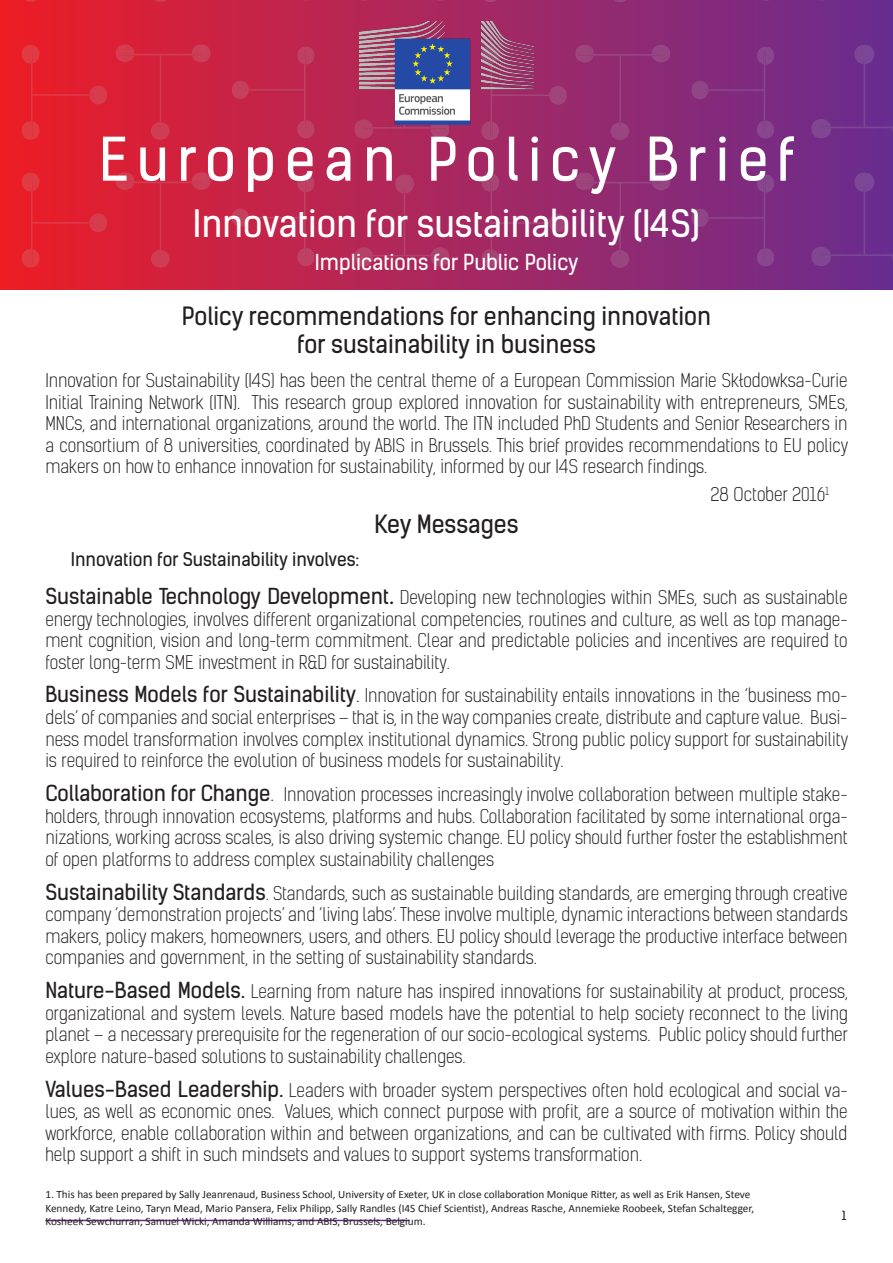
<style>
.page{position:relative;width:893px;height:1263px;background:#fff}
.page>*{position:absolute;margin:0;border:0;box-sizing:border-box;transform-origin:0 0}
.t1{font:57px "Kelson Sans";letter-spacing:.15em;color:#fff}
.t2{font:36px "Kelson Sans";color:#fff}
.t3{font:24px/28.8px "Kelson Sans";color:#231f20;text-align:center}
.t4{font:21px "Kelson Sans";color:#fff}
.t5{font:300 18px/21.6px "Kelson Sans";color:#231f20;text-align:justify}
.t6{font:18px "Kelson Sans";color:#231f20}
.t7{font:12px "Kelson Sans";color:#231f20}
.t8{font:11.25px/13.5px "Calibri";color:#231f20}
.s1{font-weight:400;font-size:21px}
.s2{font-weight:400;font-size:24px}
.s3{font-size:21px}
</style>
<div class="page">
<div style="left:0;top:0;width:893px;height:289px;background:linear-gradient(to right,#ec1e28,#682e91)"></div>
<svg style="left:22px;top:0;width:21px;height:2px"></svg>
<svg style="left:295px;top:0;width:20px;height:1px"></svg>
<svg style="left:355px;top:0;width:18px;height:1px"></svg>
<svg style="left:431px;top:0;width:19px;height:1px"></svg>
<svg style="left:151px;top:0;width:19px;height:2px"></svg>
<svg style="left:482px;top:0;width:20px;height:2px"></svg>
<svg style="left:755px;top:0;width:20px;height:1px"></svg>
<svg style="left:812px;top:0;width:19px;height:1px"></svg>
<svg style="left:611px;top:0;width:19px;height:2px"></svg>
<div style="left:89px;top:86px;width:18px;height:18px;background:#d73c4c;border-radius:9px"></div>
<svg style="left:22px;top:45px;width:71px;height:95px;background:#e3202e"></svg>
<svg style="left:232px;top:46px;width:83px;height:92px;background:#c2274c"></svg>
<svg style="left:354px;top:62px;width:95px;height:77px;background:#b12f5e"></svg>
<div style="left:151px;top:122px;width:19px;height:18px;background:#cf3d54;border-radius:9px"></div>
<svg style="left:116px;top:44px;width:95px;height:83px;background:#d3233d"></svg>
<div style="left:549px;top:86px;width:18px;height:19px;background:#9f457b;border-radius:9px"></div>
<svg style="left:481px;top:45px;width:72px;height:95px;background:#9d2c69"></svg>
<svg style="left:691px;top:47px;width:83px;height:92px;background:#822d7e"></svg>
<div style="left:854px;top:45px;width:20px;height:19px;background:#7a4795;border-radius:10px"></div>
<svg style="left:811px;top:60px;width:82px;height:78px;background:#6e2e8b"></svg>
<div style="left:611px;top:122px;width:18px;height:18px;background:#994580;border-radius:9px"></div>
<svg style="left:575px;top:45px;width:95px;height:82px;background:#912c73"></svg>
<div style="left:89px;top:213px;width:18px;height:19px;background:#d73c4c;border-radius:9px"></div>
<svg style="left:22px;top:173px;width:71px;height:95px;background:#e3202e"></svg>
<svg style="left:232px;top:174px;width:83px;height:92px;background:#c2274c"></svg>
<div style="left:395px;top:174px;width:19px;height:19px;background:#b1436d;border-radius:9px"></div>
<svg style="left:354px;top:189px;width:95px;height:77px;background:#af295b"></svg>
<div style="left:151px;top:250px;width:19px;height:18px;background:#cf3d54;border-radius:9px"></div>
<svg style="left:116px;top:172px;width:95px;height:83px;background:#d3233d"></svg>
<div style="left:549px;top:214px;width:18px;height:18px;background:#9f457b;border-radius:9px"></div>
<svg style="left:481px;top:173px;width:72px;height:95px;background:#9f2b68"></svg>
<svg style="left:691px;top:174px;width:83px;height:92px;background:#822d7e"></svg>
<div style="left:854px;top:172px;width:20px;height:20px;background:#7a4795;border-radius:10px"></div>
<svg style="left:811px;top:188px;width:82px;height:78px;background:#6e2e8b"></svg>
<div style="left:611px;top:250px;width:18px;height:18px;background:#994580;border-radius:9px"></div>
<svg style="left:575px;top:172px;width:95px;height:83px;background:#912c73"></svg>
<img style="left:359px;top:21px;width:175px;height:104px">
<h1 class="t1" style="left:99px;top:124px;width:698px">European Policy Brief</h1>
<h2 class="t2" style="left:193px;top:201px;width:508px">Innovation for sustainability (I4S)</h2>
<p class="t4" style="left:315px;top:250px;width:265px">Implications for Public Policy</p>
<h3 class="t3" style="left:182px;top:301px;width:531px">Policy recommendations for enhancing innovation for sustainability in business</h3>
<p class="t5" style="left:45px;top:370px;width:804px">Innovation for Sustainability (I4S) has been the central theme of a European Commission Marie Skłodowksa-Curie Initial Training Network (ITN). This research group explored innovation for sustainability with entrepreneurs, SMEs, MNCs, and international organizations, around the world. The ITN included PhD Students and Senior Researchers in a consortium of 8 universities, coordinated by ABIS in Brussels. This brief provides recommendations to EU policy makers on how to enhance innovation for sustainability, informed by our I4S research findings.</p>
<p class="t6" style="left:71px;top:548px;width:290px">Innovation for Sustainability involves:</p>
<h3 class="t3" style="left:374px;top:510px;width:145px">Key Messages</h3>
<p class="t5" style="left:710px;top:484px;width:120px">28 October 2016<sup>1</sup></p>
<p class="t5" style="left:45px;top:587px;width:804px"><span class="s1">Sustainable Technology Development</span><span class="s2">.</span> Developing new technologies within SMEs, such as sustainable energy technologies, involves different organizational competencies, routines and culture, as well as top manage&shy;ment cognition, vision and long-term commitment. Clear and predictable policies and incentives are required to foster long-term SME investment in R&amp;D for sustainability.</p>
<p class="t5" style="left:45px;top:685px;width:804px"><span class="s1">Business Models for Sustainability</span><span class="s3">.</span> Innovation for sustainability entails innovations in the ‘business mo&shy;dels’ of companies and social enterprises – that is, in the way companies create, distribute and capture value. Busi&shy;ness model transformation involves complex institutional dynamics. Strong public policy support for sustainability is required to reinforce the evolution of business models for sustainability.</p>
<p class="t5" style="left:45px;top:784px;width:804px"><span class="s1">Collaboration for Change</span><span class="s3">.</span> Innovation processes increasingly involve collaboration between multiple stake&shy;holders, through innovation ecosystems, platforms and hubs. Collaboration facilitated by some international orga&shy;nizations, working across scales, is also driving systemic change. EU policy should further foster the establishment of open platforms to address complex sustainability challenges</p>
<p class="t5" style="left:45px;top:882px;width:804px"><span class="s1">Sustainability Standards</span>. Standards, such as sustainable building standards, are emerging through creative company ‘demonstration projects’ and ‘living labs’. These involve multiple, dynamic interactions between standards makers, policy makers, homeowners, users, and others. EU policy should leverage the productive interface between companies and government, in the setting of sustainability standards.</p>
<p class="t5" style="left:45px;top:981px;width:804px"><span class="s1">Nature-Based Models.</span> Learning from nature has inspired innovations for sustainability at product, process, organizational and system levels. Nature based models have the potential to help society reconnect to the living planet – a necessary prerequisite for the regeneration of our socio-ecological systems. Public policy should further explore nature-based solutions to sustainability challenges.</p>
<p class="t5" style="left:45px;top:1079px;width:804px"><span class="s1">Values-Based Leadership.</span> Leaders with broader system perspectives often hold ecological and social va&shy;lues, as well as economic ones. Values, which connect purpose with profit, are a source of motivation within the workforce, enable collaboration within and between organizations, and can be cultivated with firms. Policy should help support a shift in such mindsets and values to support systems transformation.</p>
<p class="t8" style="left:45px;top:1188px;width:710px">1. This has been prepared by Sally Jeanrenaud, Business School, University of Exeter, UK in close collaboration Monique Ritter, as well as Erik Hansen, Steve<br>Kennedy, Katre Leino, Taryn Mead, Mario Pansera, Felix Philipp, Sally Randles (I4S Chief Scientist), Andreas Rasche, Annemieke Roobeek, Stefan Schaltegger,<br>Kosheek Sewchurran, Samuel Wicki, Amanda Williams, and ABIS, Brussels, Belgium.</p>
<p class="t7" style="left:842px;top:1208px;width:6px">1</p>
</div>
